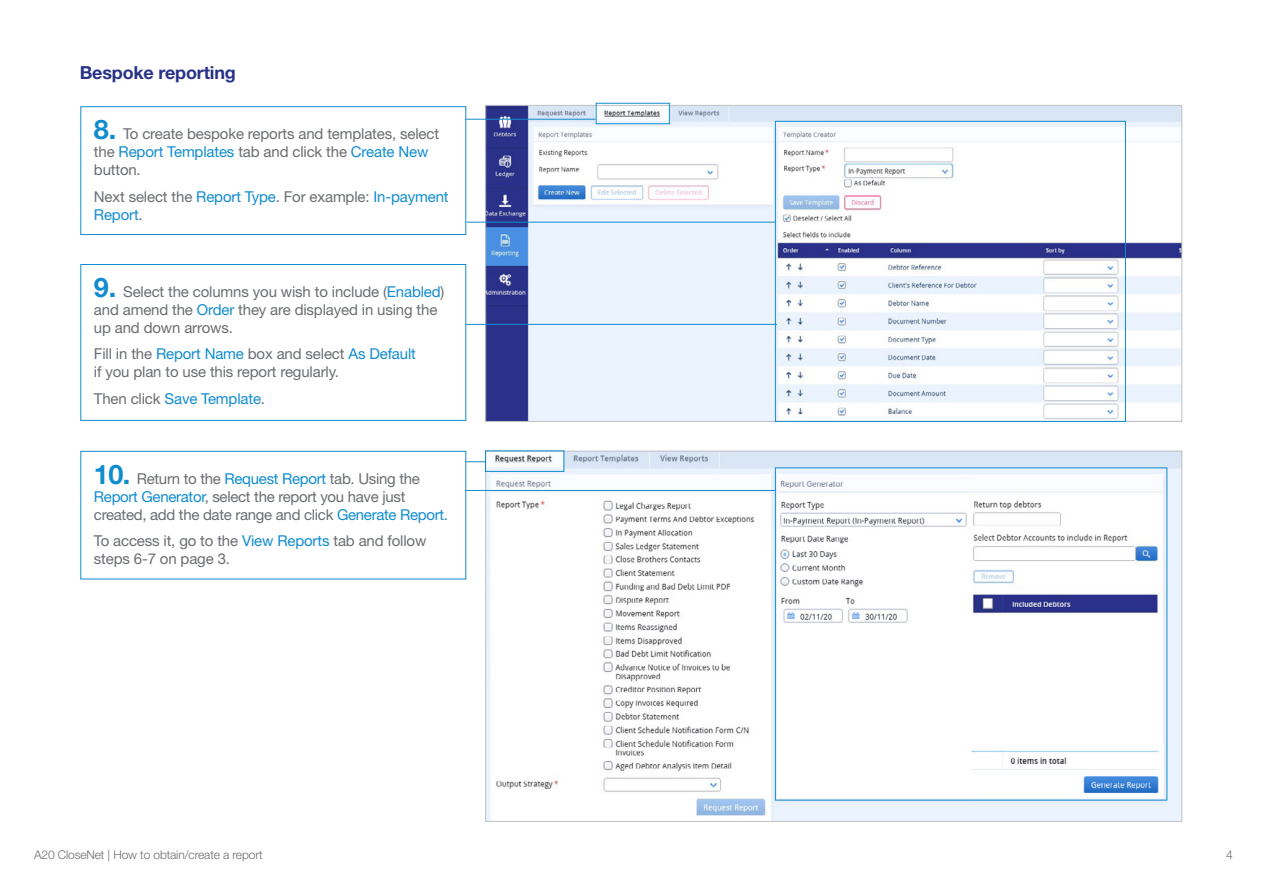
<style>
.page{position:relative;width:1263px;height:893px;background:#fff}
.page>*{position:absolute;margin:0;border:0;box-sizing:border-box;transform-origin:0 0}
.t1{font:700 18px "Helvetica Neue LT Std";letter-spacing:-.01em;color:#283286}
.t2{font:15px/18px "Helvetica Neue LT Std";letter-spacing:-.01em;color:#6a6d71}
.t3{font:15px "Helvetica Neue LT Std";letter-spacing:-.01em;color:#118ccf}
.t4{font:300 12px "Helvetica Neue LT Std";letter-spacing:-.01em;color:#6a6d71}
.s1{font-weight:700;font-size:27px;color:#118ccf}
.s2{color:#118ccf}
.s3{color:#6a6d71}
</style>
<div class="page">
<div style="left:80px;top:106px;width:386px;height:129px;border:1px solid #118ccf"></div>
<div style="left:80px;top:264px;width:386px;height:157px;border:1px solid #118ccf"></div>
<div style="left:80px;top:451px;width:386px;height:128px;border:1px solid #118ccf"></div>
<img style="left:487px;top:453px;width:693px;height:367px">
<img style="left:487px;top:107px;width:693px;height:313px">
<hr style="left:466px;top:324px;width:311px;height:1px;background:#118ccf">
<hr style="left:466px;top:490px;width:309px;height:1px;background:#118ccf">
<div style="left:596px;top:103px;width:74px;height:21px;border:1px solid #118ccf"></div>
<div style="left:485px;top:450px;width:79px;height:22px;border:1px solid #118ccf"></div>
<hr style="left:466px;top:119px;width:130px;height:1px;background:#118ccf">
<svg style="left:466px;top:461px;width:19px;height:1px"></svg>
<div style="left:775px;top:121px;width:351px;height:301px;border:1px solid #118ccf"></div>
<hr style="left:467px;top:222px;width:308px;height:1px;background:#118ccf">
<img style="left:779px;top:477px;width:190px;height:178px">
<img style="left:971px;top:744px;width:194px;height:58px">
<p class="t1" style="left:80px;top:61px;width:158px">Bespoke reporting</p>
<p class="t2" style="left:94px;top:125px;width:347px"><span class="s1">8.</span> To create bespoke reports and templates, select the <span class="s2">Report Templates</span> tab and click the <span class="s2">Create New </span>button.</p>
<p class="t2" style="left:94px;top:187px;width:356px">Next select the <span class="s2">Report Type</span>. For example: <span class="s2">In-payment<br>Report</span>.</p>
<p class="t2" style="left:94px;top:282px;width:352px"><span class="s1">9.</span> Select the columns you wish to include (<span class="s2">Enabled</span>) and amend the <span class="s2">Order</span> they are displayed in using the up and down arrows.</p>
<p class="t2" style="left:94px;top:345px;width:324px">Fill in the <span class="s2">Report Name</span> box and select <span class="s2">As Default </span>if you plan to use this report regularly.</p>
<p class="t3" style="left:94px;top:390px;width:173px"><span class="s3">Then click</span> Save Template<span class="s3">.</span></p>
<p class="t2" style="left:94px;top:469px;width:356px"><span class="s1">10.</span> Return to the <span class="s2">Request Report</span> tab. Using the<br><span class="s2">Report Generator</span>, select the report you have just created, add the date range and click <span class="s2">Generate Report.</span></p>
<p class="t2" style="left:94px;top:532px;width:334px">To access it, go to the <span class="s2">View Reports</span> tab and follow steps 6-7 on page 3.</p>
<p class="t4" style="left:34px;top:847px;width:230px">A20 CloseNet | How to obtain/create a report</p>
<p class="t4" style="left:1226px;top:847px;width:8px">4</p>
</div>
